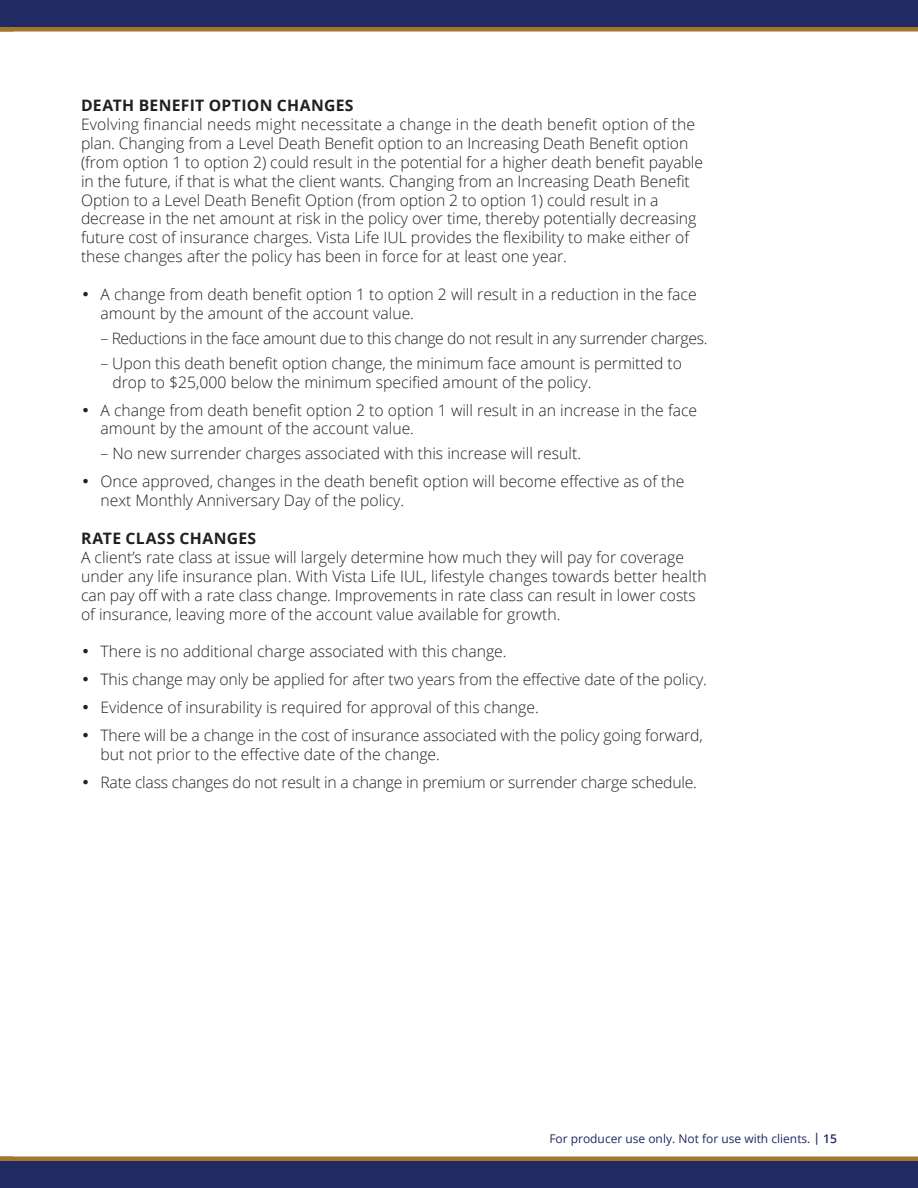
<style>
.page{position:relative;width:918px;height:1188px;background:#fff}
.page>*{position:absolute;margin:0;border:0;box-sizing:border-box;transform-origin:0 0}
.t1{font:300 15.75px/18.9px "Open Sans";color:#231f20}
.t2{font:300 15.75px "Open Sans";letter-spacing:-.025em;color:#231f20}
.t3{font:700 15.75px "Open Sans";letter-spacing:.02em;color:#231f20}
.t4{font:12px "Open Sans";color:#222a64}
.s1{font-family:"Times New Roman";font-weight:400;font-size:18px}
.s2{font-weight:600}
</style>
<div class="page">
<div style="left:0;top:0;width:918px;height:27px;background:#222a64"></div>
<div style="left:0;top:27px;width:918px;height:5px;background:#a2762b"></div>
<div style="left:0;top:1161px;width:918px;height:27px;background:#222a64"></div>
<div style="left:0;top:1156px;width:918px;height:5px;background:#a2762b"></div>
<p class="t3" style="left:81px;top:94px;width:274px">DEATH BENEFIT OPTION CHANGES</p>
<p class="t1" style="left:81px;top:114px;width:624px">Evolving financial needs might necessitate a change in the death benefit option of the plan. Changing from a Level Death Benefit option to an Increasing Death Benefit option (from option 1 to option 2) could result in the potential for a higher death benefit payable in the future, if that is what the client wants. Changing from an Increasing Death Benefit Option to a Level Death Benefit Option (from option 2 to option 1) could result in a decrease in the net amount at risk in the policy over time, thereby potentially decreasing future cost of insurance charges. Vista Life IUL provides the flexibility to make either of these changes after the policy has been in force for at least one year.</p>
<p class="t1" style="left:100px;top:284px;width:598px;text-indent:-18px"><span class="s1">•</span> A change from death benefit option 1 to option 2 will result in a reduction in the face amount by the amount of the account value.</p>
<p class="t2" style="left:100px;top:327px;width:608px">– Reductions in the face amount due to this change do not result in any surrender charges.</p>
<p class="t1" style="left:100px;top:353px;width:583px">– Upon this death benefit option change, the minimum face amount is permitted to</p>
<p class="t1" style="left:113px;top:372px;width:481px">drop to $25,000 below the minimum specified amount of the policy.</p>
<p class="t1" style="left:100px;top:400px;width:598px;text-indent:-18px"><span class="s1">•</span> A change from death benefit option 2 to option 1 will result in an increase in the face amount by the amount of the account value.</p>
<p class="t1" style="left:100px;top:444px;width:482px">– No new surrender charges associated with this increase will result.</p>
<p class="t1" style="left:100px;top:472px;width:586px;text-indent:-18px"><span class="s1">•</span> Once approved, changes in the death benefit option will become effective as of the next Monthly Anniversary Day of the policy.</p>
<p class="t3" style="left:81px;top:527px;width:177px">RATE CLASS CHANGES</p>
<p class="t1" style="left:81px;top:547px;width:627px">A client’s rate class at issue will largely determine how much they will pay for coverage under any life insurance plan. With Vista Life IUL, lifestyle changes towards better health can pay off with a rate class change. Improvements in rate class can result in lower costs of insurance, leaving more of the account value available for growth.</p>
<p class="t1" style="left:82px;top:642px;width:426px"><span class="s1">•</span> There is no additional charge associated with this change.</p>
<p class="t1" style="left:82px;top:670px;width:626px"><span class="s1">•</span> This change may only be applied for after two years from the effective date of the policy.</p>
<p class="t1" style="left:82px;top:698px;width:458px"><span class="s1">•</span> Evidence of insurability is required for approval of this change.</p>
<p class="t1" style="left:100px;top:725px;width:604px;text-indent:-18px"><span class="s1">•</span> There will be a change in the cost of insurance associated with the policy going forward, but not prior to the effective date of the change.</p>
<p class="t1" style="left:82px;top:772px;width:616px"><span class="s1">•</span> Rate class changes do not result in a change in premium or surrender charge schedule.</p>
<p class="t4" style="left:549px;top:1131px;width:289px">For producer use only. Not for use with clients. <span class="s2">| 15</span></p>
</div>
